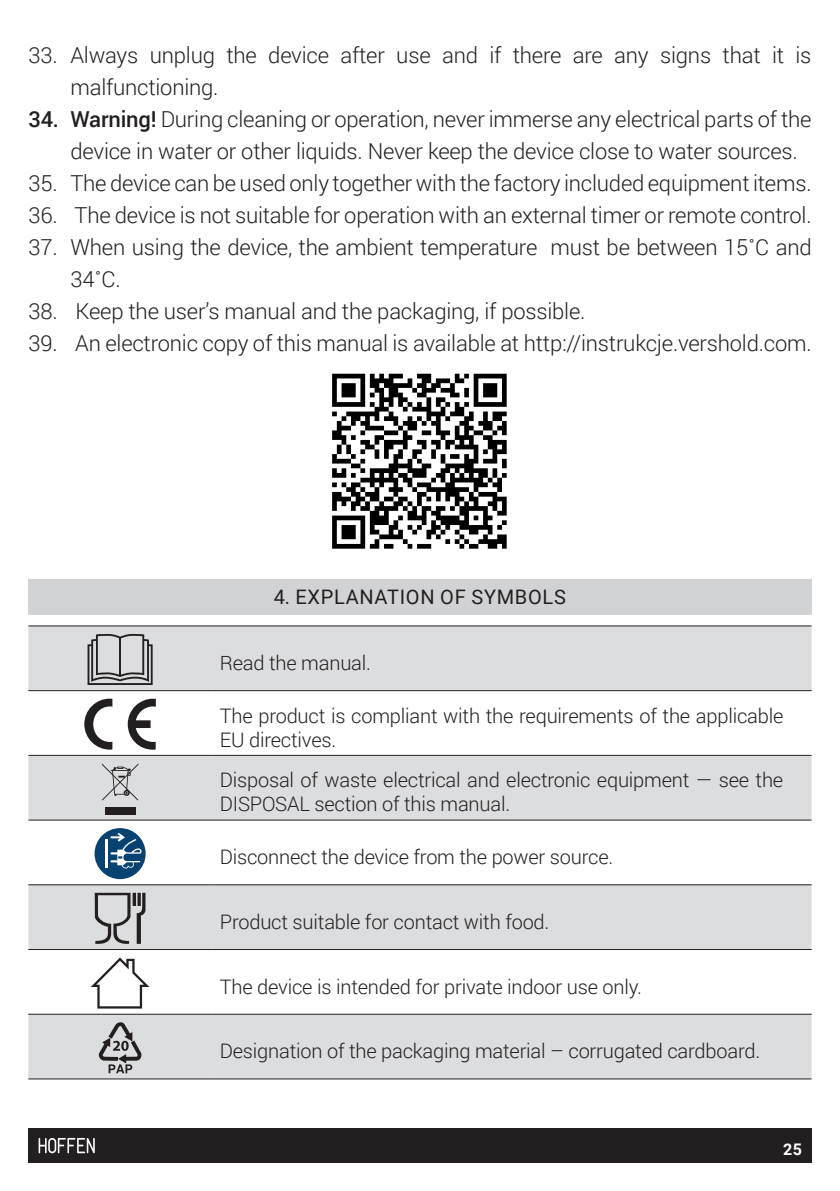
<style>
.page{position:relative;width:840px;height:1191px;background:#fff}
.page>*{position:absolute;margin:0;border:0;box-sizing:border-box;transform-origin:0 0}
.t1{font:300 22px/32px "Roboto";letter-spacing:-.01em;color:#231f20}
.text_tabeli{font:300 20px/24px "Roboto";letter-spacing:-.01em;color:#231f20}
.TYTULY_ROZDZIALOW{font:20px "Roboto";letter-spacing:.035em;color:#231f20}
.t2{font:700 16px "Roboto";color:#fff}
.s1{font-weight:500}
</style>
<div class="page">
<div style="left:28px;top:1128px;width:783px;height:34px;background:#231f20"></div>
<svg style="left:39px;top:1138px;width:56px;height:15px"></svg>
<img style="left:332px;top:373px;width:175px;height:176px">
<svg style="left:28px;top:626px;width:783px;height:452px;fill:#dcdddf"></svg>
<hr style="left:28px;top:625px;width:184px;height:1px;background:#231f20">
<hr style="left:212px;top:625px;width:599px;height:1px;background:#231f20">
<hr style="left:28px;top:690px;width:184px;height:1px;background:#231f20">
<hr style="left:212px;top:690px;width:599px;height:1px;background:#231f20">
<hr style="left:28px;top:755px;width:184px;height:1px;background:#231f20">
<hr style="left:212px;top:755px;width:599px;height:1px;background:#231f20">
<hr style="left:28px;top:819px;width:184px;height:1px;background:#231f20">
<hr style="left:212px;top:819px;width:599px;height:1px;background:#231f20">
<hr style="left:28px;top:884px;width:184px;height:1px;background:#231f20">
<hr style="left:212px;top:884px;width:599px;height:1px;background:#231f20">
<hr style="left:28px;top:949px;width:184px;height:1px;background:#231f20">
<hr style="left:212px;top:949px;width:599px;height:1px;background:#231f20">
<hr style="left:28px;top:1014px;width:184px;height:1px;background:#231f20">
<hr style="left:212px;top:1014px;width:599px;height:1px;background:#231f20">
<hr style="left:28px;top:1078px;width:184px;height:1px;background:#231f20">
<hr style="left:212px;top:1078px;width:599px;height:1px;background:#231f20">
<svg style="left:87px;top:634px;width:65px;height:51px;background:#a8a8a9"></svg>
<svg style="left:128px;top:698px;width:28px;height:51px"></svg>
<svg style="left:84px;top:698px;width:28px;height:51px"></svg>
<div style="left:105px;top:807px;width:30px;height:7px;background:#231f20"></div>
<svg style="left:102px;top:763px;width:36px;height:37px"></svg>
<div style="left:94px;top:828px;width:51px;height:51px;background:#084271;border-radius:50%"></div>
<hr style="left:105px;top:839px;width:2px;height:28px;background:#fff">
<svg style="left:110px;top:832px;width:31px;height:36px"></svg>
<svg style="left:95px;top:892px;width:50px;height:52px;background:#a4a3a5"></svg>
<svg style="left:91px;top:957px;width:58px;height:51px"></svg>
<svg style="left:98px;top:1022px;width:43px;height:51px;background:#a4a3a5"></svg>
<div style="left:28px;top:578px;width:783px;height:36px;background:#d1d2d4"></div>
<p class="t1" style="left:70px;top:38px;width:742px;text-indent:-42px">33. Always unplug the device after use and if there are any signs that it is malfunctioning.</p>
<p class="t1" style="left:70px;top:102px;width:742px;text-indent:-42px"><span class="s1">34. Warning!</span> During cleaning or operation, never immerse any electrical parts of the device in water or other liquids. Never keep the device close to water sources.</p>
<p class="t1" style="left:28px;top:166px;width:784px">35. The device can be used only together with the factory included equipment items.</p>
<p class="t1" style="left:28px;top:198px;width:784px">36. The device is not suitable for operation with an external timer or remote control.</p>
<p class="t1" style="left:70px;top:230px;width:742px;text-indent:-42px">37. When using the device, the ambient temperature must be between 15˚C and<br>34˚C.</p>
<p class="t1" style="left:28px;top:294px;width:558px">38. Keep the user’s manual and the packaging, if possible.</p>
<p class="t1" style="left:28px;top:326px;width:784px">39. An electronic copy of this manual is available at http://instrukcje.vershold.com.</p>
<p class="TYTULY_ROZDZIALOW" style="left:273px;top:582px;width:293px">4. EXPLANATION OF SYMBOLS</p>
<p class="text_tabeli" style="left:220px;top:650px;width:152px">Read the manual.</p>
<p class="text_tabeli" style="left:220px;top:703px;width:564px">The product is compliant with the requirements of the applicable<br>EU directives.</p>
<p class="text_tabeli" style="left:220px;top:767px;width:564px">Disposal of waste electrical and electronic equipment — see the<br>DISPOSAL section of this manual.</p>
<p class="text_tabeli" style="left:220px;top:844px;width:395px">Disconnect the device from the power source.</p>
<p class="text_tabeli" style="left:220px;top:909px;width:331px">Product suitable for contact with food.</p>
<p class="text_tabeli" style="left:220px;top:973px;width:423px">The device is intended for private indoor use only.</p>
<p class="text_tabeli" style="left:220px;top:1038px;width:541px">Designation of the packaging material – corrugated cardboard.</p>
<p class="t2" style="left:782px;top:1138px;width:20px">25</p>
</div>
